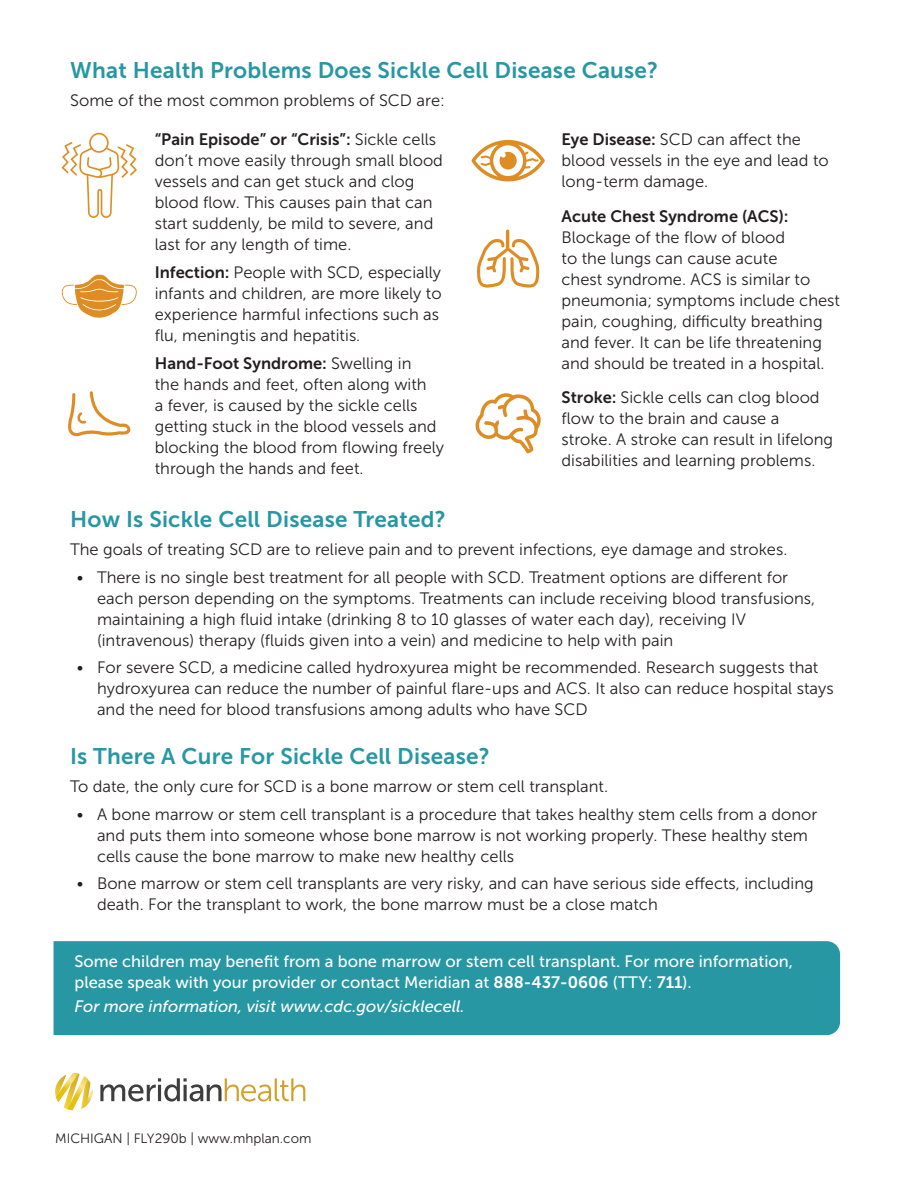
<style>
.page{position:relative;width:918px;height:1188px;background:#fff}
.page>*{position:absolute;margin:0;border:0;box-sizing:border-box;transform-origin:0 0}
.t1{font:22.5px "Museo Sans 700";letter-spacing:.01em;color:#2697a3}
.t2{font:16.5px/21px "Museo Sans 300";color:#231f20}
.t3{font:16.5px/21px "Museo Sans 500";color:#fff}
.t4{font:16.5px "Museo Sans 700";color:#231f20}
.t5{font:italic 16.5px "Museo Sans 500";color:#fff}
.t6{font:13.5px "Museo Sans 300";color:#231f20}
.s1{font-family:"Museo Sans 300"}
.s2{font-family:"Museo Sans 700"}
</style>
<div class="page">
<div style="left:54px;top:941px;width:786px;height:94px;background:#2697a3"></div>
<svg style="left:472px;top:140px;width:73px;height:41px"></svg>
<svg style="left:477px;top:230px;width:63px;height:58px"></svg>
<svg style="left:475px;top:393px;width:66px;height:60px"></svg>
<svg style="left:62px;top:274px;width:75px;height:44px"></svg>
<svg style="left:62px;top:133px;width:75px;height:85px"></svg>
<svg style="left:68px;top:391px;width:63px;height:45px"></svg>
<svg style="left:55px;top:1073px;width:38px;height:37px"></svg>
<svg style="left:100px;top:1078px;width:205px;height:24px"></svg>
<h1 class="t1" style="left:70px;top:58px;width:589px">What Health Problems Does Sickle Cell Disease Cause?</h1>
<p class="t2" style="left:70px;top:90px;width:376px">Some of the most common problems of SCD are:</p>
<p class="t4" style="left:155px;top:130px;width:283px">“Pain Episode” or “Crisis”: <span class="s1">Sickle cells</span></p>
<p class="t2" style="left:155px;top:150px;width:290px">don’t move easily through small blood vessels and can get stuck and clog blood flow. This causes pain that can start suddenly, be mild to severe, and last for any length of time.</p>
<p class="t2" style="left:155px;top:262px;width:288px"><span class="s2">Infection:</span> People with SCD, especially infants and children, are more likely to experience harmful infections such as flu, meningtis and hepatitis.</p>
<p class="t4" style="left:155px;top:354px;width:258px">Hand-Foot Syndrome: <span class="s1">Swelling in</span></p>
<p class="t2" style="left:155px;top:374px;width:291px">the hands and feet, often along with<br>a fever, is caused by the sickle cells getting stuck in the blood vessels and blocking the blood from flowing freely through the hands and feet.</p>
<p class="t2" style="left:562px;top:129px;width:269px"><span class="s2">Eye Disease:</span> SCD can affect the blood vessels in the eye and lead to long-term damage.</p>
<p class="t4" style="left:562px;top:207px;width:229px">Acute Chest Syndrome (ACS):</p>
<p class="t2" style="left:562px;top:227px;width:280px">Blockage of the flow of blood<br>to the lungs can cause acute<br>chest syndrome. ACS is similar to pneumonia; symptoms include chest pain, coughing, difficulty breathing and fever. It can be life threatening and should be treated in a hospital.</p>
<p class="t2" style="left:562px;top:387px;width:273px"><span class="s2">Stroke:</span> Sickle cells can clog blood flow to the brain and cause a stroke. A stroke can result in lifelong disabilities and learning problems.</p>
<h1 class="t1" style="left:70px;top:507px;width:377px">How Is Sickle Cell Disease Treated?</h1>
<p class="t2" style="left:70px;top:539px;width:719px">The goals of treating SCD are to relieve pain and to prevent infections, eye damage and strokes.</p>
<p class="t2" style="left:97px;top:567px;width:720px;text-indent:-20px">• There is no single best treatment for all people with SCD. Treatment options are different for each person depending on the symptoms. Treatments can include receiving blood transfusions, maintaining a high fluid intake (drinking 8 to 10 glasses of water each day), receiving IV (intravenous) therapy (fluids given into a vein) and medicine to help with pain</p>
<p class="t2" style="left:97px;top:657px;width:738px;text-indent:-20px">• For severe SCD, a medicine called hydroxyurea might be recommended. Research suggests that hydroxyurea can reduce the number of painful flare-ups and ACS. It also can reduce hospital stays and the need for blood transfusions among adults who have SCD</p>
<h1 class="t1" style="left:70px;top:744px;width:421px">Is There A Cure For Sickle Cell Disease?</h1>
<p class="t2" style="left:70px;top:776px;width:540px">To date, the only cure for SCD is a bone marrow or stem cell transplant.</p>
<p class="t2" style="left:97px;top:804px;width:722px;text-indent:-20px">• A bone marrow or stem cell transplant is a procedure that takes healthy stem cells from a donor and puts them into someone whose bone marrow is not working properly. These healthy stem cells cause the bone marrow to make new healthy cells</p>
<p class="t2" style="left:97px;top:873px;width:718px;text-indent:-20px">• Bone marrow or stem cell transplants are very risky, and can have serious side effects, including death. For the transplant to work, the bone marrow must be a close match</p>
<p class="t3" style="left:75px;top:951px;width:720px">Some children may benefit from a bone marrow or stem cell transplant. For more information, please speak with your provider or contact Meridian at <span class="s2">888-437-0606</span> (TTY: <span class="s2">711</span>).</p>
<p class="t5" style="left:75px;top:997px;width:392px">For more information, visit www.cdc.gov/sicklecell.</p>
<p class="t6" style="left:55px;top:1132px;width:258px">MICHIGAN | FLY290b | www.mhplan.com</p>
</div>
